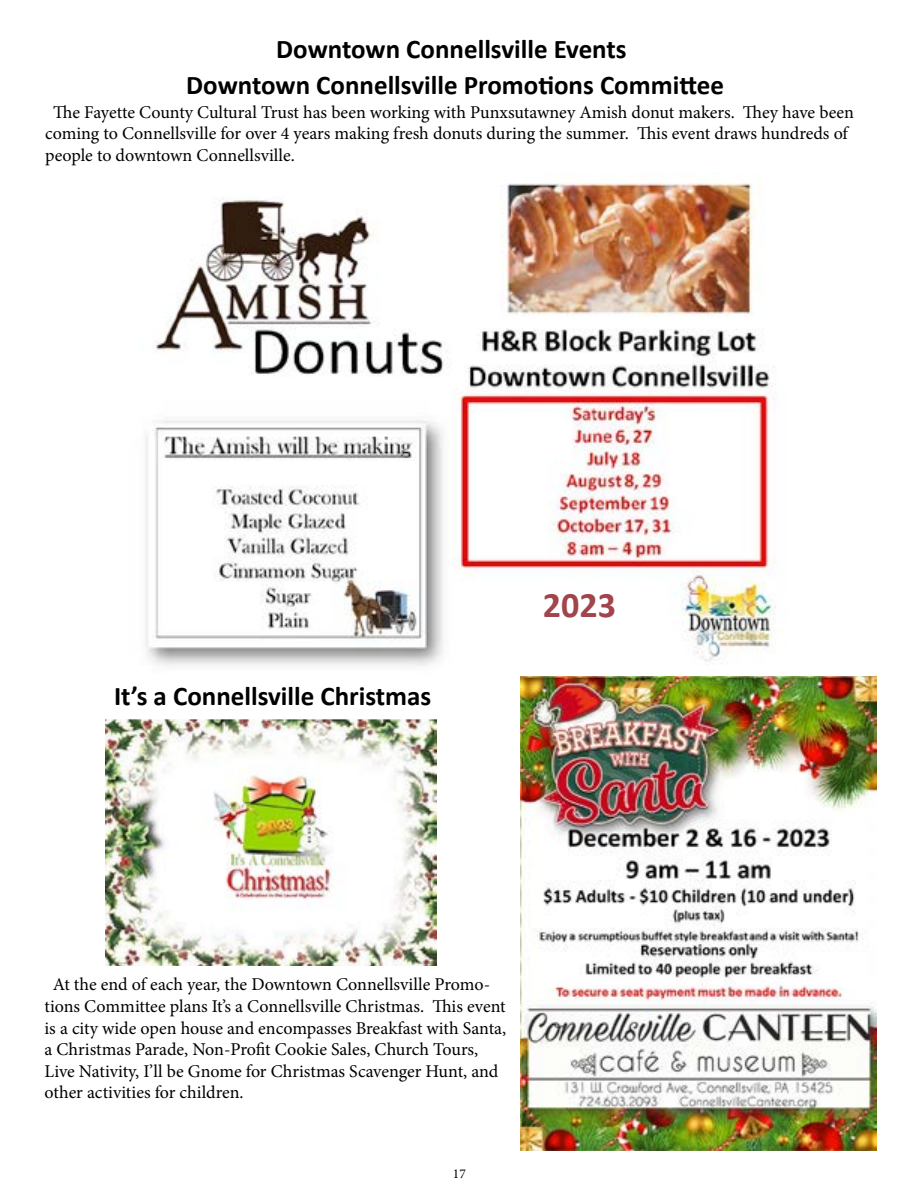
<style>
.page{position:relative;width:918px;height:1188px;background:#fff}
.page>*{position:absolute;margin:0;border:0;box-sizing:border-box;transform-origin:0 0}
.t1{font:700 36px "Calibri";color:#a1444b}
.t2{font:700 27px/35.7px "Calibri";color:#000;text-align:center}
.t3{font:18px/21.6px "Minion Pro";letter-spacing:-.005em;color:#000}
.t4{font:13.5px "Minion Pro";color:#000}
</style>
<div class="page">
<img style="left:145px;top:176px;width:631px;height:490px">
<img style="left:521px;top:676px;width:356px;height:474px">
<img style="left:106px;top:719px;width:330px;height:247px">
<h2 class="t2" style="left:186px;top:31px;width:539px">Downtown Connellsville Events<br>Downtown Connellsville Promotions Committee</h2>
<p class="t3" style="left:45px;top:101px;width:810px;text-indent:8px">The Fayette County Cultural Trust has been working with Punxsutawney Amish donut makers. They have been coming to Connellsville for over 4 years making fresh donuts during the summer. This event draws hundreds of people to downtown Connellsville.</p>
<h2 class="t2" style="left:114px;top:678px;width:319px">It’s a Connellsville Christmas</h2>
<h1 class="t1" style="left:543px;top:579px;width:75px">2023</h1>
<p class="t3" style="left:45px;top:974px;width:463px;text-indent:8px">At the end of each year, the Downtown Connellsville Promo&shy;tions Committee plans It’s a Connellsville Christmas. This event is a city wide open house and encompasses Breakfast with Santa, a Christmas Parade, Non-Profit Cookie Sales, Church Tours, Live Nativity, I’ll be Gnome for Christmas Scavenger Hunt, and other activities for children.</p>
<p class="t4" style="left:453px;top:1165px;width:14px">17</p>
</div>
